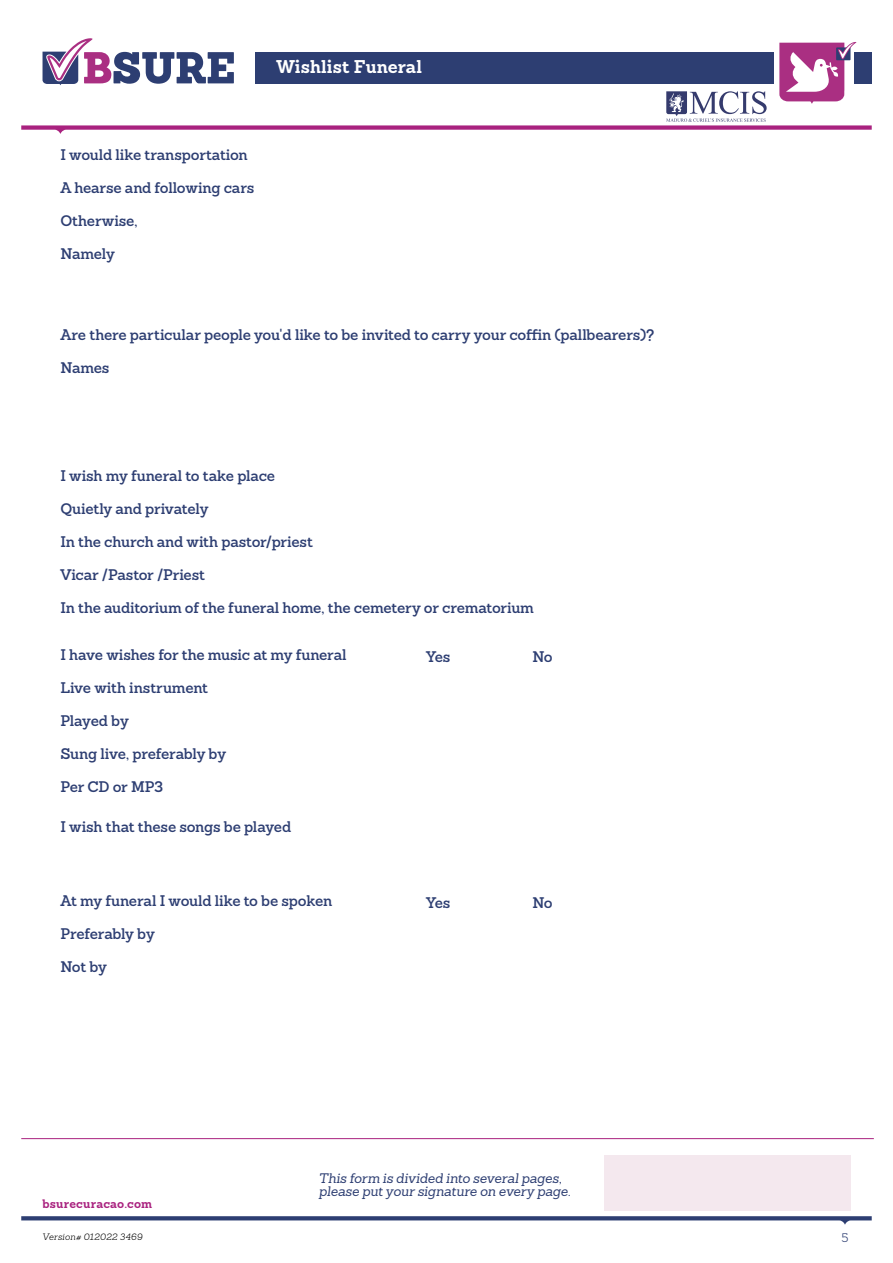
<style>
.page{position:relative;width:893px;height:1263px;background:#fff}
.page>*{position:absolute;margin:0;border:0;box-sizing:border-box;transform-origin:0 0}
.t1{font:700 18px "Sanchez";letter-spacing:.005em;color:#fff}
.t2{font:600 15px "Sanchez";letter-spacing:-.01em;color:#2d3e72}
.t3{font:italic 13.5px/13.5px "Sanchez";letter-spacing:-.015em;color:#2d3e72}
.t4{font:700 12px "Sanchez";letter-spacing:.015em;color:#a9227f}
.t5{font:300 12px "Sanchez";color:#2d3e72}
.t6{font:italic 300 9px "Sanchez";letter-spacing:.025em;color:#000}
</style>
<div class="page">
<svg style="left:21px;top:1216px;width:851px;height:9px"></svg>
<svg style="left:21px;top:38px;width:851px;height:96px"></svg>
<div style="left:604px;top:1155px;width:246px;height:56px;background:#f4e8ee"></div>
<hr style="left:21px;top:1138px;width:853px;height:1px;background:#a9227f">
<p class="t1" style="left:276px;top:54px;width:147px">Wishlist Funeral</p>
<p class="t2" style="left:60px;top:145px;width:189px">I would like transportation</p>
<p class="t2" style="left:60px;top:178px;width:195px">A hearse and following cars</p>
<p class="t2" style="left:60px;top:211px;width:79px">Otherwise,</p>
<p class="t2" style="left:60px;top:244px;width:56px">Namely</p>
<p class="t2" style="left:60px;top:325px;width:596px">Are there particular people you'd like to be invited to carry your coffin (pallbearers)?</p>
<p class="t2" style="left:60px;top:358px;width:51px">Names</p>
<p class="t2" style="left:60px;top:466px;width:216px">I wish my funeral to take place</p>
<p class="t2" style="left:60px;top:499px;width:150px">Quietly and privately</p>
<p class="t2" style="left:60px;top:532px;width:254px">In the church and with pastor/priest</p>
<p class="t2" style="left:60px;top:565px;width:146px">Vicar /Pastor /Priest</p>
<p class="t2" style="left:60px;top:598px;width:475px">In the auditorium of the funeral home, the cemetery or crematorium</p>
<p class="t2" style="left:60px;top:644px;width:288px">I have wishes for the music at my funeral</p>
<p class="t2" style="left:60px;top:677px;width:149px">Live with instrument</p>
<p class="t2" style="left:60px;top:710px;width:70px">Played by</p>
<p class="t2" style="left:60px;top:743px;width:167px">Sung live, preferably by</p>
<p class="t2" style="left:60px;top:776px;width:104px">Per CD or MP3</p>
<p class="t2" style="left:60px;top:817px;width:232px">I wish that these songs be played</p>
<p class="t2" style="left:426px;top:647px;width:26px">Yes</p>
<p class="t2" style="left:532px;top:647px;width:22px">No</p>
<p class="t2" style="left:60px;top:890px;width:273px">At my funeral I would like to be spoken</p>
<p class="t2" style="left:60px;top:923px;width:96px">Preferably by</p>
<p class="t2" style="left:60px;top:956px;width:48px">Not by</p>
<p class="t2" style="left:426px;top:892px;width:26px">Yes</p>
<p class="t2" style="left:532px;top:892px;width:22px">No</p>
<p class="t3" style="left:319px;top:1171px;width:253px">This form is divided into several pages, please put your signature on every page.</p>
<p class="t4" style="left:43px;top:1195px;width:111px">bsurecuracao.com</p>
<p class="t6" style="left:43px;top:1231px;width:102px">Version# 012022 3469</p>
<p class="t5" style="left:841px;top:1230px;width:9px">5</p>
</div>
